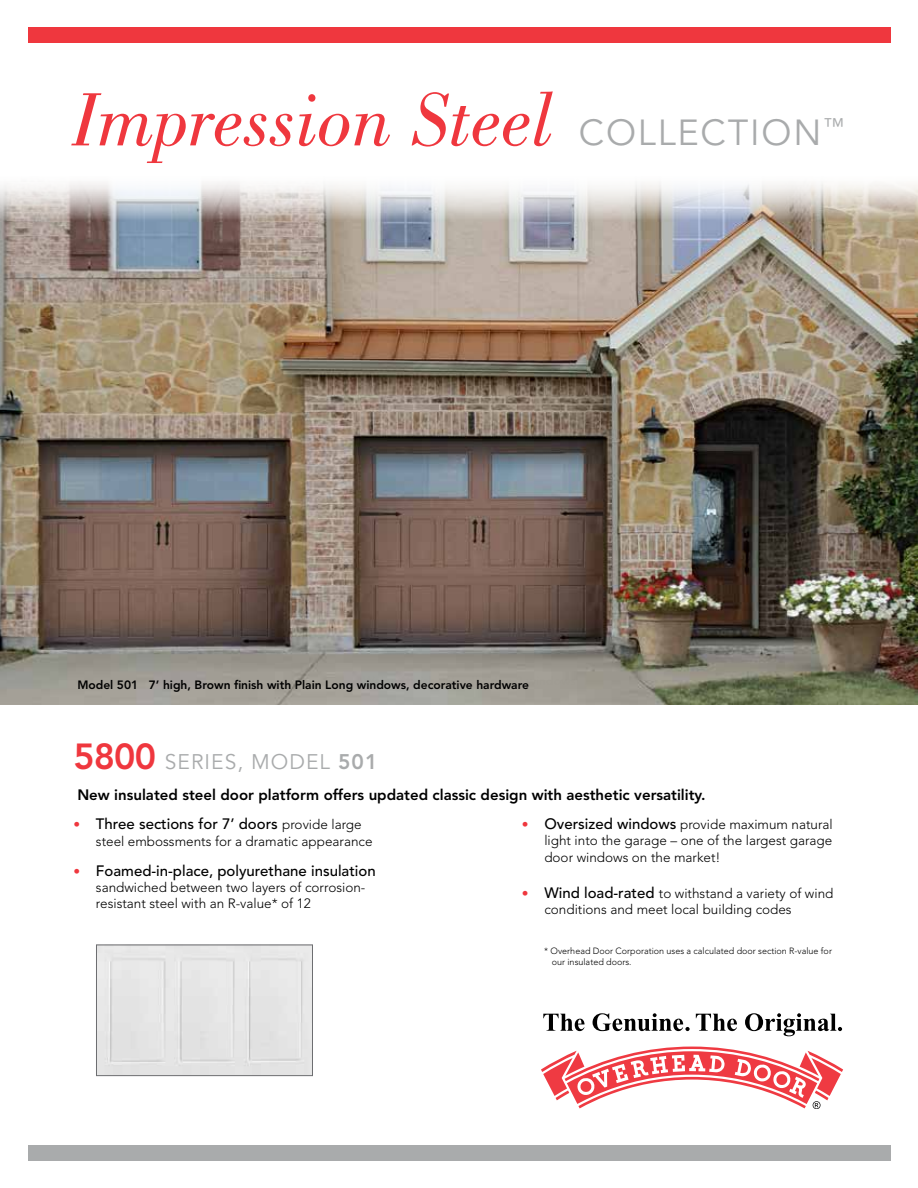
<style>
.page{position:relative;width:918px;height:1188px;background:#fff}
.page>*{position:absolute;margin:0;border:0;box-sizing:border-box;transform-origin:0 0}
.t1{font:italic 78px "Bodoni Std";color:#ef373e}
.t2{font:21px "Avenir LT Std";letter-spacing:.05em;color:#a9abac}
.t3{font:800 15px "Avenir LT Std";color:#000}
.t4{font:500 15px "Avenir LT Std";color:#000}
.t5{font:300 13.5px/16.2px "Avenir LT Std";color:#000}
.t6{font:800 12px "Avenir LT Std";color:#000}
.t7{font:300 9px/10.8px "Avenir LT Std";color:#000}
.s1{font-family:"Avenir LT Std";font-style:normal;font-size:36px;color:#a9abac}
.s2{font-weight:800;font-size:36px;color:#ef373e}
.s3{font-weight:800}
.s4{color:#ef373e}
.s5{font-weight:500;font-size:15px}
.s6{font-weight:300;font-size:13.5px;color:#ef373e}
.s7{font-weight:300;font-size:13.5px}
</style>
<div class="page">
<div style="left:28px;top:28px;width:863px;height:15px;background:#ef373e"></div>
<div style="left:28px;top:1146px;width:863px;height:15px;background:#a9abac"></div>
<svg style="left:543px;top:1014px;width:42px;height:17px"></svg>
<svg style="left:593px;top:1013px;width:97px;height:18px"></svg>
<svg style="left:696px;top:1014px;width:41px;height:17px"></svg>
<svg style="left:745px;top:1013px;width:97px;height:23px"></svg>
<svg style="left:541px;top:1046px;width:302px;height:63px"></svg>
<img style="left:0;top:183px;width:918px;height:521px">
<div style="left:98px;top:947px;width:213px;height:127px;background:#e5e5e5"></div>
<div style="left:96px;top:945px;width:217px;height:131px;border:1px solid #6d6e71"></div>
<h1 class="t1" style="left:72px;top:76px;width:774px">Impression Steel <span class="s1">COLLECTION</span><sup>™</sup></h1>
<p class="t6" style="left:363px;top:674px;width:214px">Walnut finish, Wyndbridge 2 windows</p>
<p class="t6" style="left:77px;top:678px;width:453px">Model 501 7’ high, Brown finish with Plain Long windows, decorative hardware</p>
<h2 class="t2" style="left:73px;top:750px;width:305px"><span class="s2">5800</span> SERIES, MODEL <span class="s3">501</span></h2>
<p class="t3" style="left:77px;top:786px;width:630px">New insulated steel door platform offers updated classic design with aesthetic versatility.</p>
<p class="t5" style="left:544px;top:817px;width:290px;text-align:justify;text-indent:-23px"><span class="s4">•</span> <span class="s5">Oversized windows</span> provide maximum natural light into the garage – one of the largest garage door windows on the market!</p>
<p class="t5" style="left:544px;top:885px;width:291px;text-indent:-23px"><span class="s4">•</span> <span class="s5">Wind load-rated</span> to withstand a variety of wind conditions and meet local building codes</p>
<p class="t4" style="left:73px;top:816px;width:290px"><span class="s6">•</span> Three sections for 7’ doors <span class="s7">provide large</span></p>
<p class="t5" style="left:96px;top:833px;width:278px">steel embossments for a dramatic appearance</p>
<p class="t4" style="left:73px;top:862px;width:304px"><span class="s6">•</span> Foamed-in-place, polyurethane insulation</p>
<p class="t5" style="left:96px;top:879px;width:271px">sandwiched between two layers of corrosion&shy;resistant steel with an R-value* of 12</p>
<p class="t7" style="left:552px;top:946px;width:282px;text-indent:-7px">* Overhead Door Corporation uses a calculated door section R-value for our insulated doors.</p>
</div>
